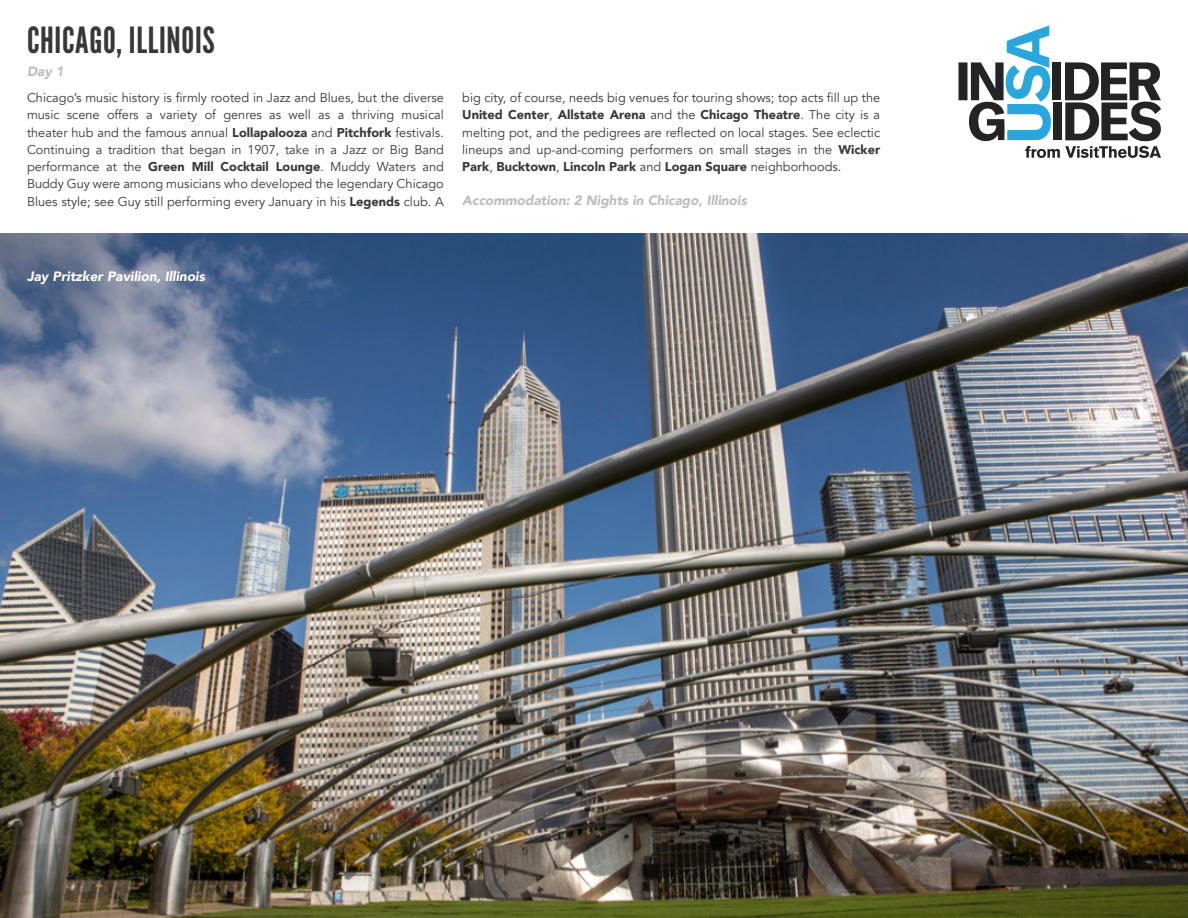
<style>
.page{position:relative;width:1188px;height:918px;background:#fff}
.page>*{position:absolute;margin:0;border:0;box-sizing:border-box;transform-origin:0 0}
.Section_Title_no_lin{font:36px "League Gothic";letter-spacing:.02em;color:#383839}
.Accommodation{font:italic 900 13.5px "Avenir";color:#bcbdc0}
.Photo_Caption{font:italic 900 13.5px "Avenir";color:#fff}
.Section_Title_no_lin-2{font:italic 900 13.5px "Avenir";color:#bcbdc0}
.t1{font:12.75px/17.2px "Avenir";color:#383839;text-align:justify}
.s1{font-weight:900}
</style>
<div class="page">
<img style="left:0;top:234px;width:1188px;height:684px">
<svg style="left:958px;top:25px;width:203px;height:133px"></svg>
<p class="Section_Title_no_lin" style="left:27px;top:19px;width:189px">CHICAGO, ILLINOIS</p>
<p class="Section_Title_no_lin-2" style="left:27px;top:61px;width:38px">Day 1</p>
<p class="t1" style="left:27px;top:89px;width:418px">Chicago’s music history is firmly rooted in Jazz and Blues, but the diverse music scene offers a variety of genres as well as a thriving musical theater hub and the famous annual <span class="s1">Lollapalooza</span> and <span class="s1">Pitchfork</span> festivals.<br>Continuing a tradition that began in 1907, take in a Jazz or Big Band performance at the <span class="s1">Green Mill Cocktail Lounge</span>. Muddy Waters and Buddy Guy were among musicians who developed the legendary Chicago Blues style; see Guy still performing every January in his <span class="s1">Legends</span> club. A</p>
<p class="t1" style="left:462px;top:89px;width:419px">big city, of course, needs big venues for touring shows; top acts fill up the <span class="s1">United Center</span>, <span class="s1">Allstate Arena</span> and the <span class="s1">Chicago Theatre</span>. The city is a melting pot, and the pedigrees are reflected on local stages. See eclectic lineups and up-and-coming performers on small stages in the <span class="s1">Wicker Park</span>, <span class="s1">Bucktown</span>, <span class="s1">Lincoln Park</span> and <span class="s1">Logan Square</span> neighborhoods.</p>
<p class="Accommodation" style="left:462px;top:190px;width:286px">Accommodation: 2 Nights in Chicago, Illinois</p>
<p class="Photo_Caption" style="left:27px;top:265px;width:180px">Jay Pritzker Pavilion, Illinois</p>
</div>
